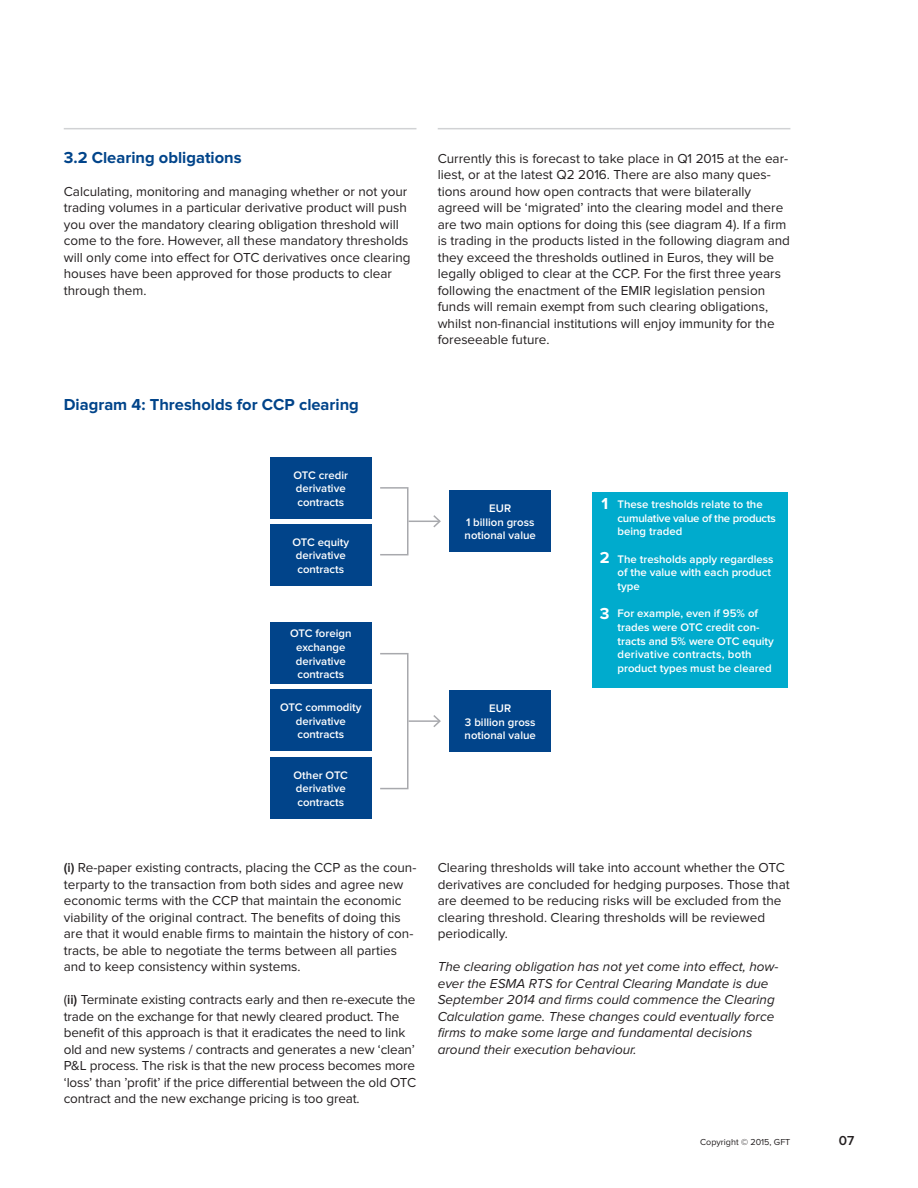
<style>
.page{position:relative;width:918px;height:1188px;background:#fff}
.page>*{position:absolute;margin:0;border:0;box-sizing:border-box;transform-origin:0 0}
.Zwischenheadline_11{font:700 16.5px "Proxima Nova";color:#01448a}
.Zwischenheadline_11p{font:700 16.5px "Proxima Nova";color:#fff}
.Copy_9_12{font:13.5px/16.5px "Proxima Nova";color:#231f20}
.Copy_9_12-2{font:italic 13.5px/16.5px "Proxima Nova";color:#231f20}
.t1{font:600 13.5px "Proxima Nova";color:#231f20}
.t2{font:600 11.4px/13.6px "Proxima Nova";color:#fff}
.t3{font:9px "Proxima Nova";color:#231f20}
.s1{font-weight:600}
</style>
<div class="page">
<hr style="left:64px;top:128px;width:352px;height:1px;background:#d1d2d4">
<hr style="left:438px;top:128px;width:352px;height:1px;background:#d1d2d4">
<div style="left:270px;top:457px;width:102px;height:62px;background:#01448a"></div>
<div style="left:270px;top:524px;width:102px;height:61px;background:#01448a"></div>
<div style="left:270px;top:623px;width:102px;height:61px;background:#01448a"></div>
<div style="left:270px;top:689px;width:102px;height:62px;background:#01448a"></div>
<div style="left:270px;top:757px;width:102px;height:61px;background:#01448a"></div>
<div style="left:379px;top:487px;width:30px;height:68px;border:2px solid #a8a9ad"></div>
<hr style="left:409px;top:521px;width:31px;height:1px;background:#a8a9ad">
<svg style="left:432px;top:515px;width:9px;height:13px"></svg>
<div style="left:379px;top:653px;width:30px;height:136px;border:2px solid #a8a9ad"></div>
<hr style="left:409px;top:720px;width:31px;height:2px;background:#a8a9ad">
<svg style="left:432px;top:715px;width:9px;height:12px"></svg>
<div style="left:449px;top:491px;width:102px;height:61px;background:#01448a"></div>
<div style="left:449px;top:690px;width:102px;height:62px;background:#01448a"></div>
<div style="left:592px;top:492px;width:196px;height:196px;background:#00abcd"></div>
<p class="Zwischenheadline_11" style="left:64px;top:148px;width:179px">3.2 Clearing obligations</p>
<p class="Copy_9_12" style="left:64px;top:183px;width:348px">Calculating, monitoring and managing whether or not your trading volumes in a particular derivative product will push you over the mandatory clearing obligation threshold will come to the fore. However, all these mandatory thresholds will only come into effect for OTC derivatives once clearing houses have been approved for those products to clear through them.</p>
<p class="Zwischenheadline_11" style="left:64px;top:395px;width:297px">Diagram 4: Thresholds for CCP clearing</p>
<p class="Copy_9_12" style="left:438px;top:150px;width:354px">Currently this is forecast to take place in Q1 2015 at the ear&shy;liest, or at the latest Q2 2016. There are also many ques&shy;tions around how open contracts that were bilaterally agreed will be ‘migrated’ into the clearing model and there are two main options for doing this (see diagram 4). If a firm is trading in the products listed in the following diagram and they exceed the thresholds outlined in Euros, they will be legally obliged to clear at the CCP. For the first three years following the enactment of the EMIR legislation pension funds will remain exempt from such clearing obligations, whilst non-financial institutions will enjoy immunity for the foreseeable future.</p>
<p class="t2" style="left:294px;top:468px;width:56px">OTC credir derivative contracts</p>
<p class="t2" style="left:292px;top:535px;width:58px;text-align:center">OTC equity derivative contracts</p>
<p class="t2" style="left:290px;top:627px;width:63px;text-align:center">OTC foreign exchange derivative contracts</p>
<p class="t2" style="left:280px;top:701px;width:83px;text-align:center">OTC commodity derivative contracts</p>
<p class="t2" style="left:294px;top:768px;width:56px">Other OTC derivative contracts</p>
<p class="t2" style="left:489px;top:502px;width:23px">EUR</p>
<p class="t2" style="left:465px;top:515px;width:73px">1 billion gross notional value</p>
<p class="t2" style="left:465px;top:702px;width:73px;text-align:center">EUR<br>3 billion gross notional value</p>
<p class="Zwischenheadline_11p" style="left:601px;top:494px;width:8px">1</p>
<p class="Zwischenheadline_11p" style="left:600px;top:548px;width:11px">2</p>
<p class="Zwischenheadline_11p" style="left:600px;top:604px;width:11px">3</p>
<p class="t2" style="left:618px;top:498px;width:160px">These tresholds relate to the cumulative value of the products being traded</p>
<p class="t2" style="left:618px;top:552px;width:157px">The tresholds apply regardless of the value with each product type</p>
<p class="t2" style="left:618px;top:607px;width:158px">For example, even if 95% of trades were OTC credit con&shy;tracts and 5% were OTC equity derivative contracts, both product types must be cleared</p>
<p class="Copy_9_12" style="left:64px;top:860px;width:354px"><span class="s1">(i)</span> Re-paper existing contracts, placing the CCP as the coun&shy;terparty to the transaction from both sides and agree new economic terms with the CCP that maintain the economic viability of the original contract. The benefits of doing this are that it would enable firms to maintain the history of con&shy;tracts, be able to negotiate the terms between all parties and to keep consistency within systems.</p>
<p class="Copy_9_12" style="left:64px;top:992px;width:354px">(<span class="s1">ii)</span> Terminate existing contracts early and then re-execute the trade on the exchange for that newly cleared product. The benefit of this approach is that it eradicates the need to link old and new systems / contracts and generates a new ‘clean’ P&amp;L process. The risk is that the new process becomes more ‘loss’ than ’profit’ if the price differential between the old OTC contract and the new exchange pricing is too great.</p>
<p class="Copy_9_12" style="left:438px;top:860px;width:354px">Clearing thresholds will take into account whether the OTC derivatives are concluded for hedging purposes. Those that are deemed to be reducing risks will be excluded from the clearing threshold. Clearing thresholds will be reviewed periodically.</p>
<p class="Copy_9_12-2" style="left:438px;top:959px;width:342px">The clearing obligation has not yet come into effect, how&shy;ever the ESMA RTS for Central Clearing Mandate is due September 2014 and firms could commence the Clearing Calculation game. These changes could eventually force firms to make some large and fundamental decisions around their execution behaviour.</p>
<p class="t3" style="left:700px;top:1137px;width:92px">Copyright © 2015, GFT</p>
<p class="t1" style="left:839px;top:1133px;width:17px">07</p>
</div>
